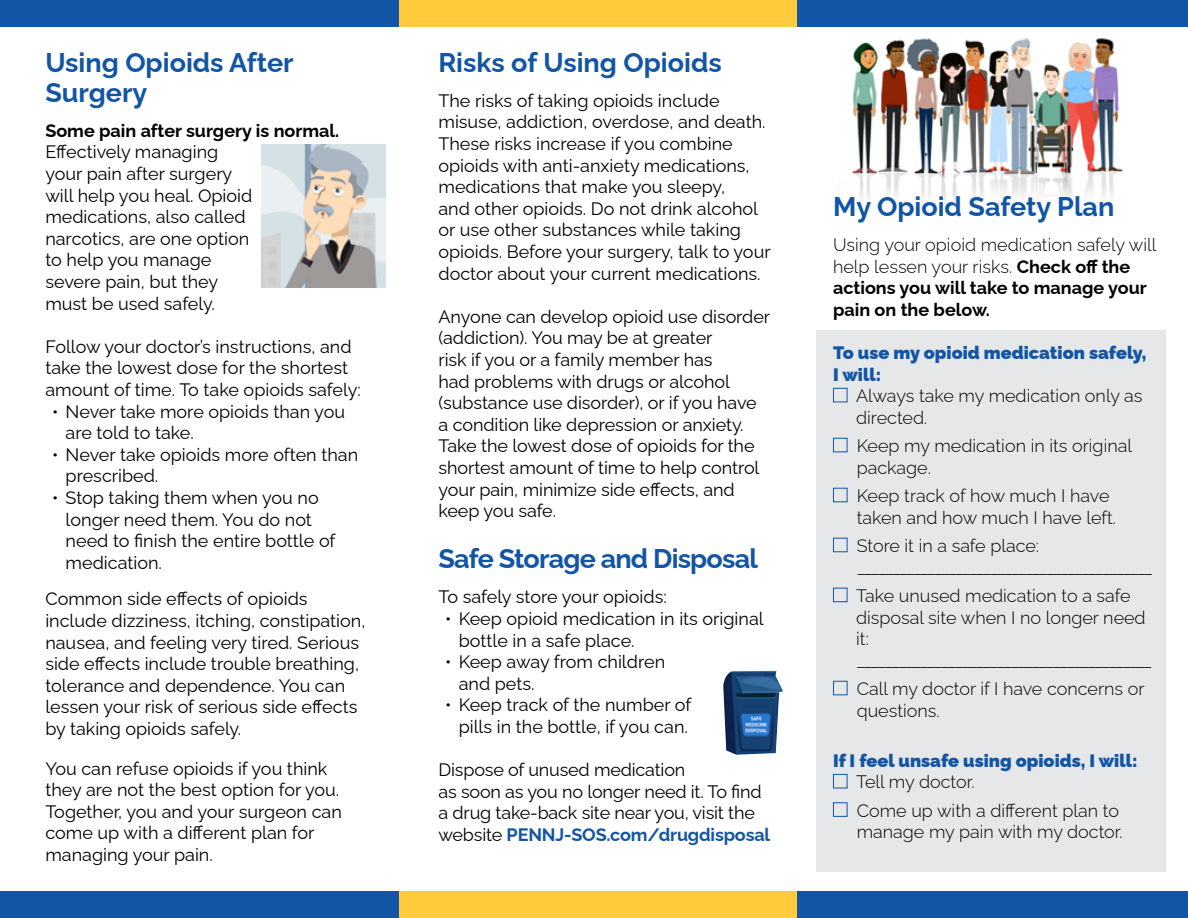
<style>
.page{position:relative;width:1188px;height:918px;background:#fff}
.page>*{position:absolute;margin:0;border:0;box-sizing:border-box;transform-origin:0 0}
.t1{font:700 27px/30px "Raleway";color:#1255a6}
.t2{font:700 27px "Raleway";letter-spacing:-.03em;color:#1255a6}
.t3{font:18px/21.6px "Raleway";color:#000}
.t4{font:300 18px/21.6px "Raleway";color:#000}
.t5{font:700 18px/21.6px "Raleway";color:#000}
.t6{font:900 18px/21.6px "Raleway";color:#1255a6}
.s1{font-weight:700;color:#1255a6}
.s2{font-weight:300}
</style>
<div class="page">
<img style="left:852px;top:38px;width:271px;height:167px">
<div style="left:816px;top:330px;width:350px;height:542px;background:#e6e7e8"></div>
<div style="left:372px;top:891px;width:425px;height:27px;background:#ffca3b"></div>
<div style="left:372px;top:0;width:425px;height:27px;background:#ffca3b"></div>
<div style="left:797px;top:0;width:391px;height:27px;background:#1255a6"></div>
<div style="left:797px;top:891px;width:391px;height:27px;background:#1255a6"></div>
<div style="left:0;top:891px;width:399px;height:27px;background:#1255a6"></div>
<div style="left:0;top:0;width:399px;height:27px;background:#1255a6"></div>
<div style="left:833px;top:388px;width:14px;height:14px;border:1px solid #1255a6"></div>
<div style="left:833px;top:438px;width:14px;height:14px;border:1px solid #1255a6"></div>
<div style="left:833px;top:488px;width:14px;height:14px;border:1px solid #1255a6"></div>
<div style="left:833px;top:538px;width:14px;height:14px;border:1px solid #1255a6"></div>
<div style="left:833px;top:588px;width:14px;height:14px;border:1px solid #1255a6"></div>
<div style="left:833px;top:681px;width:14px;height:14px;border:1px solid #1255a6"></div>
<div style="left:833px;top:774px;width:14px;height:14px;border:1px solid #1255a6"></div>
<div style="left:833px;top:802px;width:14px;height:15px;border:1px solid #1255a6"></div>
<img style="left:723px;top:671px;width:60px;height:84px">
<img style="left:262px;top:145px;width:124px;height:143px">
<h1 class="t1" style="left:45px;top:44px;width:250px">Using Opioids After<br>Surgery</h1>
<p class="t5" style="left:45px;top:118px;width:295px">Some pain after surgery is normal.</p>
<p class="t3" style="left:45px;top:139px;width:209px">Effectively managing your pain after surgery will help you heal. Opioid medications, also called narcotics, are one option to help you manage severe pain, but they must be used safely.</p>
<p class="t3" style="left:45px;top:334px;width:317px">Follow your doctor’s instructions, and take the lowest dose for the shortest amount of time. To take opioids safely:</p>
<p class="t3" style="left:66px;top:398px;width:281px;text-indent:-14px">• Never take more opioids than you are told to take.</p>
<p class="t3" style="left:66px;top:442px;width:294px;text-indent:-14px">• Never take opioids more often than prescribed.</p>
<p class="t3" style="left:66px;top:485px;width:271px;text-indent:-14px">• Stop taking them when you no longer need them. You do not need to finish the entire bottle of medication.</p>
<p class="t3" style="left:45px;top:586px;width:322px">Common side effects of opioids include dizziness, itching, constipation, nausea, and feeling very tired. Serious side effects include trouble breathing, tolerance and dependence. You can lessen your risk of serious side effects by taking opioids safely.</p>
<p class="t3" style="left:45px;top:755px;width:298px">You can refuse opioids if you think they are not the best option for you.<br>Together, you and your surgeon can come up with a different plan for managing your pain.</p>
<h1 class="t1" style="left:438px;top:44px;width:285px">Risks of Using Opioids</h1>
<p class="t3" style="left:438px;top:88px;width:334px">The risks of taking opioids include misuse, addiction, overdose, and death.<br>These risks increase if you combine opioids with anti-anxiety medications, medications that make you sleepy,<br>and other opioids. Do not drink alcohol or use other substances while taking opioids. Before your surgery, talk to your doctor about your current medications.</p>
<p class="t3" style="left:438px;top:304px;width:333px">Anyone can develop opioid use disorder (addiction). You may be at greater<br>risk if you or a family member has<br>had problems with drugs or alcohol (substance use disorder), or if you have a condition like depression or anxiety.<br>Take the lowest dose of opioids for the shortest amount of time to help control your pain, minimize side effects, and keep you safe.</p>
<h1 class="t2" style="left:438px;top:537px;width:321px">Safe Storage and Disposal</h1>
<p class="t3" style="left:438px;top:584px;width:230px">To safely store your opioids:</p>
<p class="t3" style="left:459px;top:606px;width:307px;text-indent:-14px">• Keep opioid medication in its original bottle in a safe place.</p>
<p class="t3" style="left:459px;top:649px;width:208px;text-indent:-14px">• Keep away from children and pets.</p>
<p class="t3" style="left:445px;top:692px;width:248px;text-align:center">• Keep track of the number of pills in the bottle, if you can.</p>
<p class="t3" style="left:438px;top:757px;width:333px">Dispose of unused medication<br>as soon as you no longer need it. To find a drug take-back site near you, visit the website <span class="s1">PENNJ-SOS.com/drugdisposal</span></p>
<h1 class="t1" style="left:833px;top:188px;width:283px">My Opioid Safety Plan</h1>
<p class="t5" style="left:833px;top:232px;width:325px"><span class="s2">Using your opioid medication safely will help lessen your risks.</span> Check off the actions you will take to manage your pain on the below.</p>
<p class="t6" style="left:833px;top:340px;width:315px">To use my opioid medication safely,<br>I will:</p>
<p class="t4" style="left:856px;top:383px;width:288px">Always take my medication only as directed.</p>
<p class="t4" style="left:857px;top:433px;width:277px">Keep my medication in its original package.</p>
<p class="t4" style="left:857px;top:483px;width:261px">Keep track of how much I have taken and how much I have left.</p>
<p class="t4" style="left:857px;top:533px;width:298px">Store it in a safe place: __________________________________________</p>
<p class="t4" style="left:856px;top:583px;width:298px">Take unused medication to a safe disposal site when I no longer need it: __________________________________________</p>
<p class="t4" style="left:857px;top:676px;width:289px">Call my doctor if I have concerns or questions.</p>
<p class="t6" style="left:833px;top:748px;width:306px">If I feel unsafe using opioids, I will:</p>
<p class="t4" style="left:856px;top:766px;width:264px;line-height:28.3px">Tell my doctor.<br>Come up with a different plan to</p>
<p class="t4" style="left:857px;top:819px;width:267px">manage my pain with my doctor.</p>
</div>
